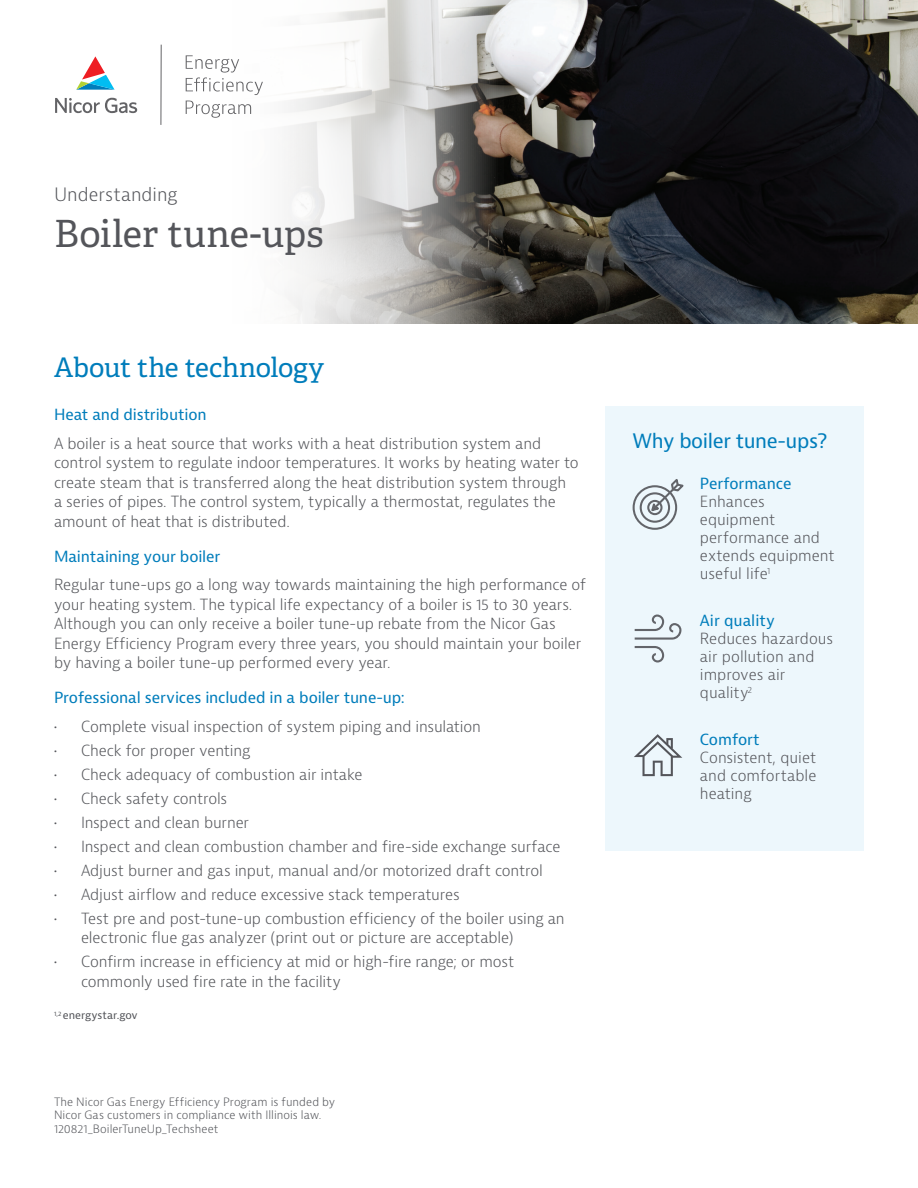
<style>
.page{position:relative;width:918px;height:1188px;background:#fff}
.page>*{position:absolute;margin:0;border:0;box-sizing:border-box;transform-origin:0 0}
.t1{font:37.5px "Adelle";color:#54555a}
.t2{font:27px "Adelle";letter-spacing:-.01em;color:#007dbb}
.Subhead{font:19.5px "Bernina Sans";letter-spacing:-.02em;color:#007dbb}
.t3{font:300 18px "Bernina Sans";letter-spacing:.005em;color:#54555a}
.Case_Study_body{font:300 15px/19.5px "Bernina Sans";letter-spacing:-.01em;color:#54555a}
.Case_Study_Subject{font:15px "Bernina Sans";letter-spacing:-.01em;color:#007dbb}
.Disclaimer{font:300 11.25px/13.5px "Bernina Sans";color:#54555a}
.t4{font:10.5px "Bernina Sans";color:#54555a}
</style>
<div class="page">
<div style="left:605px;top:406px;width:259px;height:444px;background:#edf7fc"></div>
<img style="left:504px;top:0;width:414px;height:324px">
<svg style="left:77px;top:0;width:427px;height:324px"></svg>
<svg style="left:634px;top:734px;width:48px;height:42px"></svg>
<svg style="left:635px;top:646px;width:29px;height:17px"></svg>
<svg style="left:635px;top:615px;width:46px;height:25px"></svg>
<svg style="left:632px;top:479px;width:52px;height:51px"></svg>
<svg style="left:186px;top:55px;width:77px;height:40px"></svg>
<svg style="left:186px;top:101px;width:65px;height:17px"></svg>
<hr style="left:160px;top:45px;width:2px;height:80px;background:#636366">
<svg style="left:76px;top:56px;width:39px;height:34px"></svg>
<svg style="left:55px;top:98px;width:82px;height:15px"></svg>
<p class="t3" style="left:54px;top:183px;width:125px">Understanding</p>
<p class="t1" style="left:54px;top:211px;width:271px">Boiler tune-ups</p>
<p class="t2" style="left:54px;top:351px;width:272px">About the technology</p>
<p class="Case_Study_Subject" style="left:54px;top:405px;width:154px">Heat and distribution</p>
<p class="Case_Study_body" style="left:54px;top:434px;width:526px">A boiler is a heat source that works with a heat distribution system and control system to regulate indoor temperatures. It works by heating water to create steam that is transferred along the heat distribution system through<br>a series of pipes. The control system, typically a thermostat, regulates the amount of heat that is distributed.</p>
<p class="Case_Study_Subject" style="left:54px;top:547px;width:168px">Maintaining your boiler</p>
<p class="Case_Study_body" style="left:54px;top:575px;width:534px">Regular tune-ups go a long way towards maintaining the high performance of your heating system. The typical life expectancy of a boiler is 15 to 30 years.<br>Although you can only receive a boiler tune-up rebate from the Nicor Gas Energy Efficiency Program every three years, you should maintain your boiler by having a boiler tune-up performed every year.</p>
<p class="Case_Study_Subject" style="left:54px;top:688px;width:353px">Professional services included in a boiler tune-up:</p>
<p class="Case_Study_body" style="left:54px;top:717px;width:429px">• Complete visual inspection of system piping and insulation</p>
<p class="Case_Study_body" style="left:54px;top:741px;width:198px">• Check for proper venting</p>
<p class="Case_Study_body" style="left:54px;top:765px;width:310px">• Check adequacy of combustion air intake</p>
<p class="Case_Study_body" style="left:54px;top:789px;width:175px">• Check safety controls</p>
<p class="Case_Study_body" style="left:54px;top:813px;width:197px">• Inspect and clean burner</p>
<p class="Case_Study_body" style="left:54px;top:837px;width:508px">• Inspect and clean combustion chamber and fire-side exchange surface</p>
<p class="Case_Study_body" style="left:54px;top:861px;width:490px">• Adjust burner and gas input, manual and/or motorized draft control</p>
<p class="Case_Study_body" style="left:54px;top:885px;width:407px">• Adjust airflow and reduce excessive stack temperatures</p>
<p class="Case_Study_body" style="left:81px;top:909px;width:485px;text-indent:-27px">• Test pre and post-tune-up combustion efficiency of the boiler using an electronic flue gas analyzer (print out or picture are acceptable)</p>
<p class="Case_Study_body" style="left:81px;top:953px;width:435px;text-indent:-27px">• Confirm increase in efficiency at mid or high-fire range; or most commonly used fire rate in the facility</p>
<p class="t4" style="left:54px;top:1009px;width:85px"><sup>1,2</sup> energystar.gov</p>
<p class="Disclaimer" style="left:54px;top:1095px;width:283px">The Nicor Gas Energy Efficiency Program is funded by<br>Nicor Gas customers in compliance with Illinois law.</p>
<p class="Disclaimer" style="left:54px;top:1122px;width:166px">120821_BoilerTuneUp_Techsheet</p>
<p class="Subhead" style="left:632px;top:429px;width:196px">Why boiler tune-ups?</p>
<p class="Case_Study_Subject" style="left:700px;top:474px;width:93px">Performance</p>
<p class="Case_Study_body" style="left:700px;top:493px;width:136px;line-height:18px">Enhances equipment performance and extends equipment useful life<sup>1</sup></p>
<p class="Case_Study_Subject" style="left:700px;top:611px;width:76px">Air quality</p>
<p class="Case_Study_body" style="left:700px;top:630px;width:135px;line-height:18px">Reduces hazardous air pollution and improves air quality<sup>2</sup></p>
<p class="Case_Study_Subject" style="left:700px;top:730px;width:61px">Comfort</p>
<p class="Case_Study_body" style="left:700px;top:749px;width:118px;line-height:18px;text-align:justify">Consistent, quiet and comfortable heating</p>
</div>
